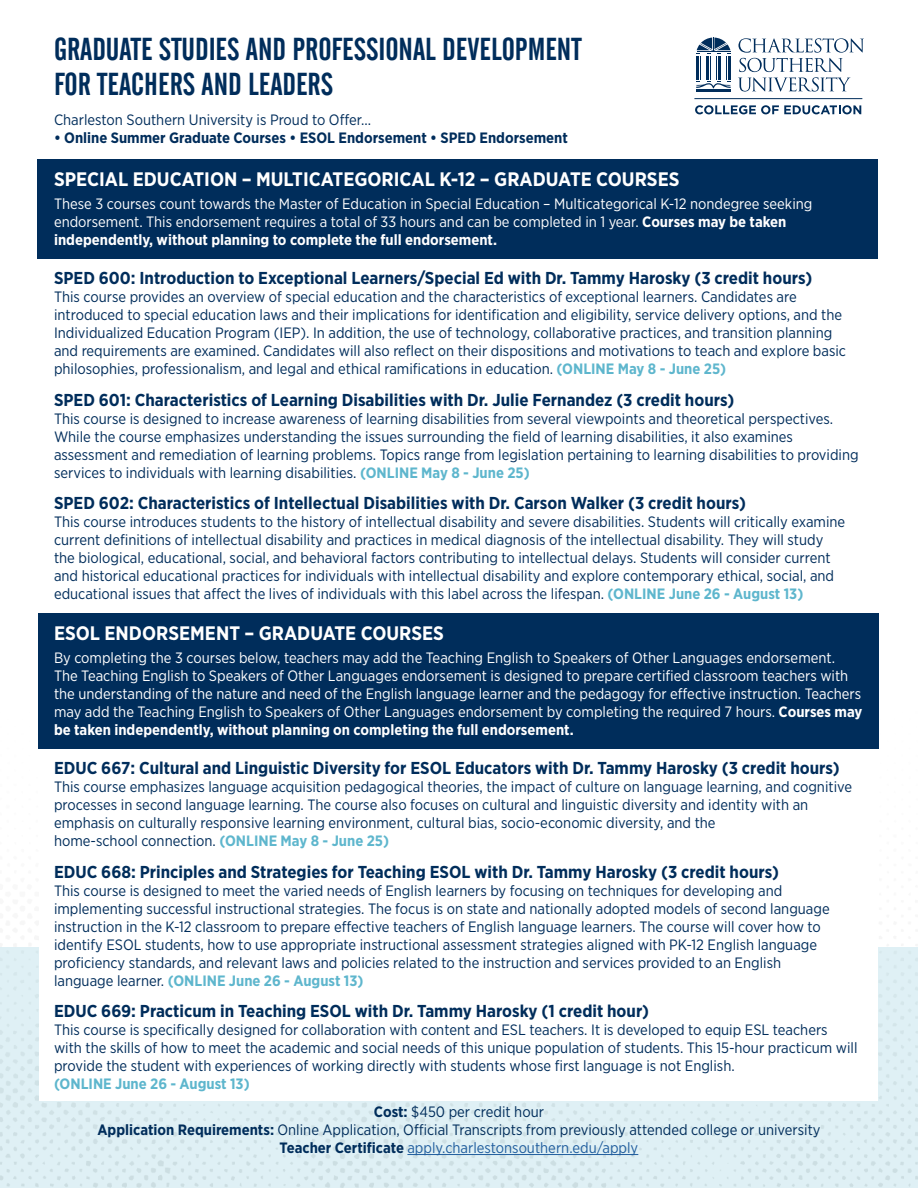
<style>
.page{position:relative;width:918px;height:1188px;background:#fff}
.page>*{position:absolute;margin:0;border:0;box-sizing:border-box;transform-origin:0 0}
.t1{font:31.5px/34.5px "Alternate Gothic No 2 BT";color:#002d5b}
.t2{font:700 19.5px "Gotham Narrow";color:#fff}
.t3{font:700 17.25px "Gotham Narrow";color:#002d5b}
.t4{font:15px/18px "Gotham Narrow";color:#002d5b}
.t5{font:15px/18px "Gotham Narrow";color:#fff}
.t6{font:700 15px "Gotham Narrow";color:#002d5b}
.t7{font:700 15px "Gotham Narrow";color:#5eb6cd}
.s1{font-weight:700}
.s2{font-weight:700;color:#5eb6cd}
.s3{color:#215e9e}
</style>
<div class="page">
<svg style="left:0;top:947px;width:918px;height:241px;background:#dceef2"></svg>
<div style="left:40px;top:139px;width:838px;height:962px;background:#fff"></div>
<div style="left:37px;top:159px;width:841px;height:99px;background:#002d5b"></div>
<div style="left:39px;top:613px;width:840px;height:135px;background:#002d5b"></div>
<hr style="left:407px;top:1154px;width:231px;height:1px;background:#215e9e">
<svg style="left:738px;top:38px;width:126px;height:54px"></svg>
<hr style="left:696px;top:89px;width:35px;height:3px;background:#002d5b">
<svg style="left:696px;top:38px;width:35px;height:51px"></svg>
<hr style="left:694px;top:98px;width:168px;height:1px;background:#002d5b">
<svg style="left:695px;top:105px;width:166px;height:9px"></svg>
<h1 class="t1" style="left:54px;top:32px;width:529px">GRADUATE STUDIES AND PROFESSIONAL DEVELOPMENT<br>FOR TEACHERS AND LEADERS</h1>
<p class="t4" style="left:54px;top:110px;width:319px">Charleston Southern University is Proud to Offer...</p>
<p class="t6" style="left:54px;top:128px;width:515px">• Online Summer Graduate Courses • ESOL Endorsement • SPED Endorsement</p>
<h2 class="t2" style="left:54px;top:167px;width:627px">SPECIAL EDUCATION – MULTICATEGORICAL K-12 – GRADUATE COURSES</h2>
<p class="t5" style="left:54px;top:194px;width:760px">These 3 courses count towards the Master of Education in Special Education – Multicategorical K-12 nondegree seeking endorsement. This endorsement requires a total of 33 hours and can be completed in 1 year. <span class="s1">Courses may be taken independently, without planning to complete the full endorsement.</span></p>
<p class="t3" style="left:54px;top:267px;width:760px">SPED 600: Introduction to Exceptional Learners/Special Ed with Dr. Tammy Harosky (3 credit hours)</p>
<p class="t4" style="left:54px;top:287px;width:794px">This course provides an overview of special education and the characteristics of exceptional learners. Candidates are introduced to special education laws and their implications for identification and eligibility, service delivery options, and the Individualized Education Program (IEP). In addition, the use of technology, collaborative practices, and transition planning and requirements are examined. Candidates will also reflect on their dispositions and motivations to teach and explore basic philosophies, professionalism, and legal and ethical ramifications in education. <span class="s2">(ONLINE May 8 - June 25)</span></p>
<p class="t3" style="left:54px;top:388px;width:682px">SPED 601: Characteristics of Learning Disabilities with Dr. Julie Fernandez (3 credit hours)</p>
<p class="t4" style="left:54px;top:409px;width:806px">This course is designed to increase awareness of learning disabilities from several viewpoints and theoretical perspectives.<br>While the course emphasizes understanding the issues surrounding the field of learning disabilities, it also examines assessment and remediation of learning problems. Topics range from legislation pertaining to learning disabilities to providing services to individuals with learning disabilities. <span class="s2">(ONLINE May 8 - June 25)</span></p>
<p class="t3" style="left:54px;top:492px;width:694px">SPED 602: Characteristics of Intellectual Disabilities with Dr. Carson Walker (3 credit hours)</p>
<p class="t4" style="left:54px;top:512px;width:793px">This course introduces students to the history of intellectual disability and severe disabilities. Students will critically examine current definitions of intellectual disability and practices in medical diagnosis of the intellectual disability. They will study the biological, educational, social, and behavioral factors contributing to intellectual delays. Students will consider current and historical educational practices for individuals with intellectual disability and explore contemporary ethical, social, and educational issues that affect the lives of individuals with this label across the lifespan. <span class="s2">(ONLINE June 26 - August 13)</span></p>
<h2 class="t2" style="left:54px;top:621px;width:392px">ESOL ENDORSEMENT – GRADUATE COURSES</h2>
<p class="t5" style="left:54px;top:648px;width:810px">By completing the 3 courses below, teachers may add the Teaching English to Speakers of Other Languages endorsement.<br>The Teaching English to Speakers of Other Languages endorsement is designed to prepare certified classroom teachers with the understanding of the nature and need of the English language learner and the pedagogy for effective instruction. Teachers may add the Teaching English to Speakers of Other Languages endorsement by completing the required 7 hours. <span class="s1">Courses may be taken independently, without planning on completing the full endorsement.</span></p>
<p class="t3" style="left:54px;top:757px;width:787px">EDUC 667: Cultural and Linguistic Diversity for ESOL Educators with Dr. Tammy Harosky (3 credit hours)</p>
<p class="t4" style="left:54px;top:777px;width:800px">This course emphasizes language acquisition pedagogical theories, the impact of culture on language learning, and cognitive processes in second language learning. The course also focuses on cultural and linguistic diversity and identity with an emphasis on culturally responsive learning environment, cultural bias, socio-economic diversity, and the<br>home-school connection. <span class="s2">(ONLINE May 8 - June 25)</span></p>
<p class="t3" style="left:54px;top:860px;width:727px">EDUC 668: Principles and Strategies for Teaching ESOL with Dr. Tammy Harosky (3 credit hours)</p>
<p class="t4" style="left:54px;top:881px;width:777px">This course is designed to meet the varied needs of English learners by focusing on techniques for developing and implementing successful instructional strategies. The focus is on state and nationally adopted models of second language instruction in the K-12 classroom to prepare effective teachers of English language learners. The course will cover how to identify ESOL students, how to use appropriate instructional assessment strategies aligned with PK-12 English language proficiency standards, and relevant laws and policies related to the instruction and services provided to an English language learner. <span class="s2">(ONLINE June 26 - August 13)</span></p>
<p class="t3" style="left:54px;top:1000px;width:597px">EDUC 669: Practicum in Teaching ESOL with Dr. Tammy Harosky (1 credit hour)</p>
<p class="t4" style="left:54px;top:1020px;width:805px">This course is specifically designed for collaboration with content and ESL teachers. It is developed to equip ESL teachers with the skills of how to meet the academic and social needs of this unique population of students. This 15-hour practicum will provide the student with experiences of working directly with students whose first language is not English.</p>
<p class="t7" style="left:54px;top:1074px;width:197px">(ONLINE June 26 - August 13)</p>
<p class="t4" style="left:97px;top:1102px;width:725px;text-align:center"><span class="s1">Cost:</span> $450 per credit hour<br><span class="s1">Application Requirements:</span> Online Application, Official Transcripts from previously attended college or university<br><span class="s1">Teacher Certificate</span> <span class="s3">apply.charlestonsouthern.edu/apply</span></p>
</div>
